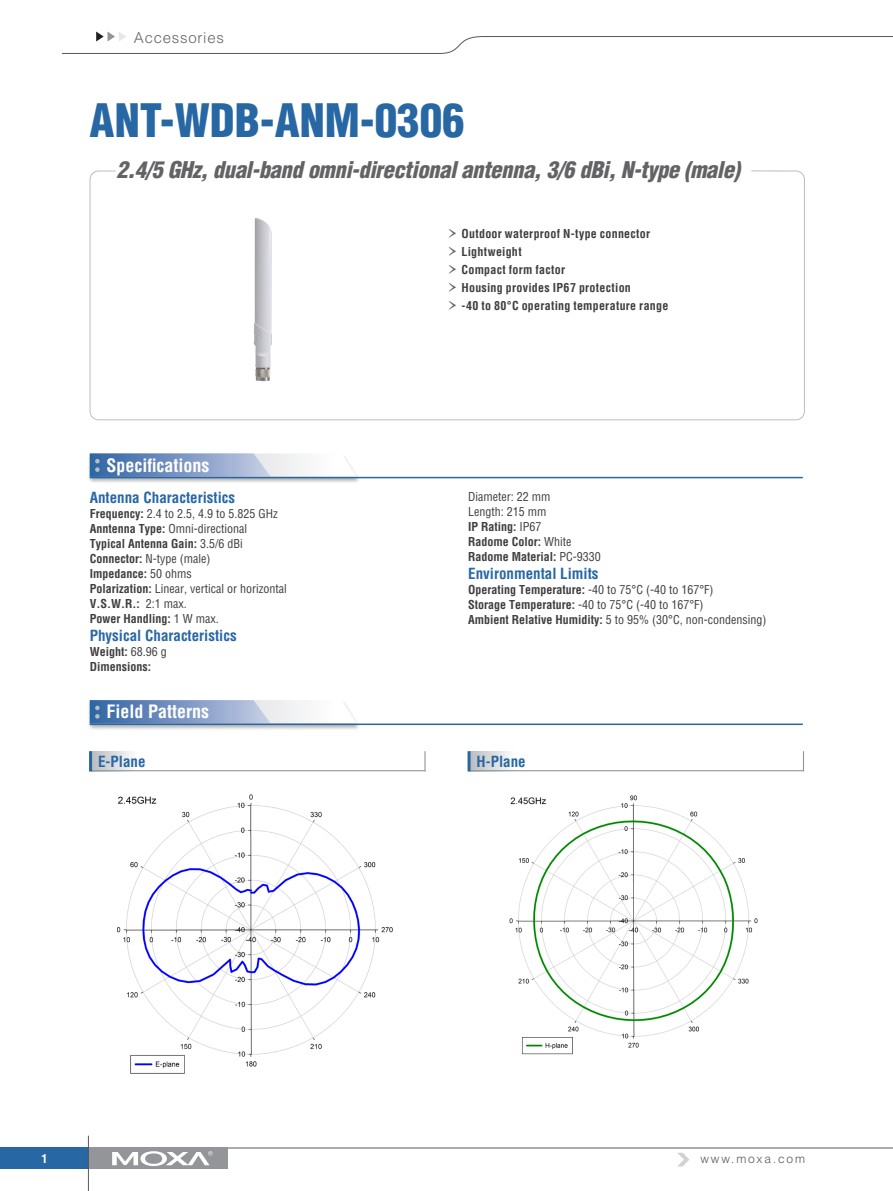
<style>
.page{position:relative;width:893px;height:1191px;background:#fff}
.page>*{position:absolute;margin:0;border:0;box-sizing:border-box;transform-origin:0 0}
.pro_name{font:900 condensed 45px "Helvetica";color:#2767a4}
.pro_des{font:italic 900 condensed 22.5px "Helvetica";letter-spacing:-.015em;color:#636366}
.topic{font:700 condensed 18px "Helvetica";color:#fff}
.IND_spec_group{font:700 condensed 15px "Helvetica";color:#2767a4}
.t1{font:300 15px "Helvetica";letter-spacing:.05em;color:#636366}
.IND_spec_item{font:700 condensed 12px "Helvetica";letter-spacing:.015em;color:#3e3e3f}
.IND_spec_item-2{font:condensed 12px/15px "Helvetica";color:#3e3e3f}
.t2{font:300 12px "Helvetica";letter-spacing:.15em;color:#57585a}
.t3{font:700 condensed 12px "Helvetica";color:#fff}
.s1{font-weight:700}
.s2{font-weight:400}
.s3{font-family:"Garamond Premr Pro";font-weight:400;font-stretch:normal;font-size:24px;color:#636366}
</style>
<div class="page">
<svg style="left:61px;top:32px;width:832px;height:22px"></svg>
<hr style="left:0;top:1147px;width:893px;height:1px;background:#57585a">
<div style="left:0;top:1147px;width:90px;height:22px;background:#2767a4"></div>
<div style="left:90px;top:1147px;width:138px;height:22px;background:#939598"></div>
<svg style="left:112px;top:1151px;width:101px;height:15px"></svg>
<hr style="left:88px;top:1135px;width:1px;height:56px;background:#59595c">
<svg style="left:678px;top:1152px;width:11px;height:14px"></svg>
<div style="left:90px;top:171px;width:715px;height:249px;border:1px solid #bcbdc0;border-radius:9px"></div>
<div style="left:87px;top:453px;width:274px;height:30px;background:#231f20;opacity:.35"></div>
<svg style="left:90px;top:453px;width:267px;height:24px"></svg>
<hr style="left:90px;top:477px;width:713px;height:1px;background:#2767a4">
<div style="left:87px;top:700px;width:274px;height:30px;background:#231f20;opacity:.35"></div>
<svg style="left:90px;top:700px;width:267px;height:23px"></svg>
<hr style="left:90px;top:723px;width:713px;height:2px;background:#2767a4">
<div style="left:90px;top:751px;width:50px;height:20px;background:linear-gradient(to right,#b6b9bc,#fff)"></div>
<hr style="left:90px;top:770px;width:336px;height:1px;background:#939598">
<hr style="left:89px;top:751px;width:3px;height:20px;background:#2767a4">
<hr style="left:424px;top:751px;width:2px;height:20px;background:#939598">
<svg style="left:471px;top:751px;width:39px;height:19px"></svg>
<hr style="left:468px;top:770px;width:336px;height:1px;background:#939598">
<hr style="left:468px;top:751px;width:3px;height:20px;background:#2767a4">
<svg style="left:803px;top:751px;width:1px;height:19px"></svg>
<img style="left:509px;top:795px;width:249px;height:260px">
<img style="left:118px;top:794px;width:275px;height:280px">
<img style="left:254px;top:218px;width:18px;height:164px">
<p class="t1" style="left:134px;top:29px;width:92px">Accessories</p>
<p class="pro_name" style="left:90px;top:92px;width:377px">ANT-WDB-ANM-0306</p>
<p class="pro_des" style="left:117px;top:156px;width:625px">2.4/5 GHz, dual-band omni-directional antenna, 3/6 dBi, N-type (male)</p>
<p class="topic" style="left:107px;top:454px;width:104px">Specifications</p>
<p class="IND_spec_group" style="left:90px;top:488px;width:147px">Antenna Characteristics</p>
<p class="IND_spec_item-2" style="left:90px;top:506px;width:189px"><span class="s1">Frequency:</span> 2.4 to 2.5, 4.9 to 5.825 GHz</p>
<p class="IND_spec_item-2" style="left:90px;top:521px;width:159px"><span class="s1">Anntenna Type:</span> Omni-directional</p>
<p class="IND_spec_item" style="left:90px;top:536px;width:155px">Typical Antenna Gain: <span class="s2">3.5/6 dBi</span></p>
<p class="IND_spec_item-2" style="left:90px;top:551px;width:122px"><span class="s1">Connector:</span> N-type (male)</p>
<p class="IND_spec_item" style="left:90px;top:566px;width:103px">Impedance: <span class="s2">50 ohms</span></p>
<p class="IND_spec_item-2" style="left:90px;top:581px;width:198px"><span class="s1">Polarization:</span> Linear, vertical or horizontal</p>
<p class="IND_spec_item" style="left:90px;top:596px;width:98px">V.S.W.R.: <span class="s2">2:1 max.</span></p>
<p class="IND_spec_item" style="left:90px;top:611px;width:130px">Power Handling: <span class="s2">1 W max.</span></p>
<p class="IND_spec_group" style="left:90px;top:626px;width:149px">Physical Characteristics</p>
<p class="IND_spec_item" style="left:90px;top:644px;width:79px">Weight: <span class="s2">68.96 g</span></p>
<p class="IND_spec_item" style="left:90px;top:659px;width:63px">Dimensions:</p>
<p class="IND_spec_item" style="left:447px;top:227px;width:205px"><span class="s3">›</span> Outdoor waterproof N-type connector</p>
<p class="IND_spec_item" style="left:447px;top:245px;width:76px"><span class="s3">›</span> Lightweight</p>
<p class="IND_spec_item" style="left:447px;top:263px;width:120px"><span class="s3">›</span> Compact form factor</p>
<p class="IND_spec_item" style="left:447px;top:281px;width:186px"><span class="s3">›</span> Housing provides IP67 protection</p>
<p class="IND_spec_item" style="left:447px;top:299px;width:223px"><span class="s3">›</span> -40 to 80°C operating temperature range</p>
<p class="IND_spec_item-2" style="left:468px;top:489px;width:84px">Diameter: 22 mm<br>Length: 215 mm</p>
<p class="IND_spec_item" style="left:468px;top:519px;width:75px">IP Rating: <span class="s2">IP67</span></p>
<p class="IND_spec_item" style="left:468px;top:534px;width:105px">Radome Color: <span class="s2">White</span></p>
<p class="IND_spec_item" style="left:468px;top:549px;width:134px">Radome Material: <span class="s2">PC-9330</span></p>
<p class="IND_spec_group" style="left:468px;top:564px;width:132px">Environmental Limits</p>
<p class="IND_spec_item" style="left:468px;top:582px;width:247px">Operating Temperature: <span class="s2">-40 to 75°C (-40 to 167°F)</span></p>
<p class="IND_spec_item-2" style="left:468px;top:597px;width:237px"><span class="s1">Storage Temperature:</span> -40 to 75°C (-40 to 167°F)</p>
<p class="IND_spec_item-2" style="left:468px;top:612px;width:300px"><span class="s1">Ambient Relative Humidity:</span> 5 to 95% (30°C, non-condensing)</p>
<p class="topic" style="left:107px;top:701px;width:104px">Field Patterns</p>
<p class="IND_spec_group" style="left:98px;top:752px;width:49px">E-Plane</p>
<p class="IND_spec_group" style="left:477px;top:752px;width:51px">H-Plane</p>
<p class="t3" style="left:41px;top:1151px;width:7px">1</p>
<p class="t2" style="left:700px;top:1151px;width:106px">www.moxa.com</p>
</div>
